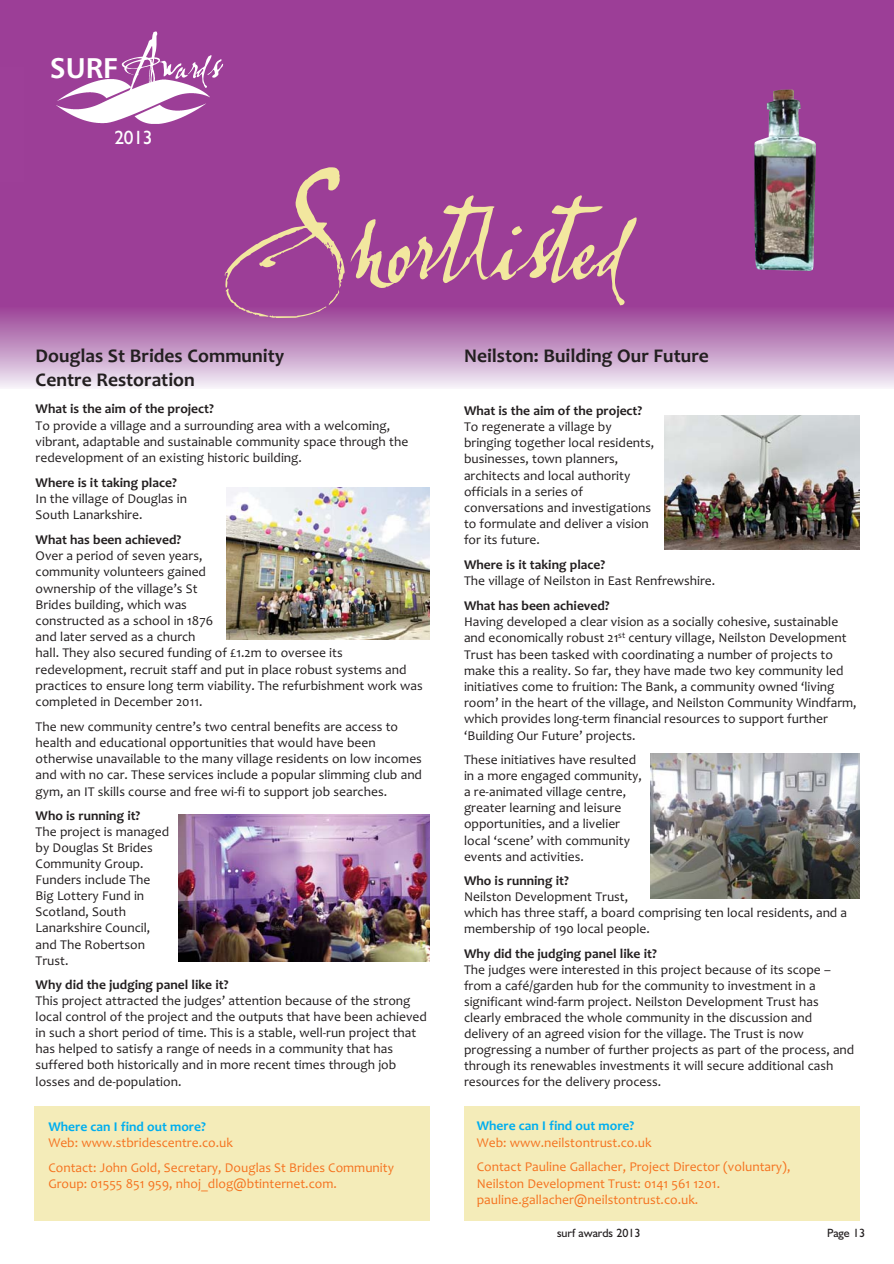
<style>
.page{position:relative;width:894px;height:1264px;background:#fff}
.page>*{position:absolute;margin:0;border:0;box-sizing:border-box;transform-origin:0 0}
.t1{font:136.8px "Lassigue D Mato";letter-spacing:-.06em;color:#f2e79f}
.t2{font:51px "Lassigue D Mato";color:#fff}
.t3{font:700 19.5px/23.4px "Candara";color:#231f20}
.t4{font:19.2px "Humanist 521 BT";color:#fff}
.t5{font:13.5px/16.2px "Candara";color:#231f20}
.t6{font:13.5px/24.8px "Candara";color:#f47421}
.t7{font:700 13.5px "Candara";color:#231f20}
.t8{font:700 13.5px "Candara";color:#00aeef}
.t9{font:12px "Humanist 521 BT";color:#231f20}
.s1{font-family:"Humanist 777 BT Bold B";font-size:28.5px}
</style>
<div class="page">
<div style="left:34px;top:1106px;width:396px;height:115px;background:#f4ecb9"></div>
<div style="left:464px;top:1106px;width:395px;height:115px;background:#f4ecb9"></div>
<div style="left:0;top:0;width:893px;height:353px;background:#9c3e97"></div>
<div style="left:0;top:307px;width:893px;height:81px;background:linear-gradient(to bottom,#994095,#f1eef6)"></div>
<svg style="left:0;top:307px;width:1px;height:81px"></svg>
<img style="left:650px;top:753px;width:209px;height:145px">
<img style="left:179px;top:815px;width:251px;height:146px">
<img style="left:226px;top:487px;width:204px;height:153px">
<img style="left:664px;top:415px;width:195px;height:134px">
<img style="left:754px;top:89px;width:61px;height:182px">
<img style="left:56px;top:79px;width:154px;height:45px">
<h2 class="t2" style="left:50px;top:30px;width:174px"><span class="s1">SURF</span>Awards</h2>
<h3 class="t4" style="left:114px;top:130px;width:40px">2013</h3>
<h1 class="t1" style="left:230px;top:150px;width:395px">Shortlisted</h1>
<h3 class="t3" style="left:36px;top:346px;width:250px">Douglas St Brides Community<br>Centre Restoration</h3>
<p class="t7" style="left:36px;top:404px;width:180px">What is the aim of the project?</p>
<p class="t5" style="left:36px;top:418px;width:374px">To provide a village and a surrounding area with a welcoming, vibrant, adaptable and sustainable community space through the redevelopment of an existing historic building.</p>
<p class="t7" style="left:36px;top:477px;width:143px">Where is it taking place?</p>
<p class="t5" style="left:36px;top:492px;width:153px">In the village of Douglas in<br>South Lanarkshire.</p>
<p class="t7" style="left:36px;top:534px;width:147px">What has been achieved?</p>
<p class="t5" style="left:36px;top:549px;width:388px">Over a period of seven years,<br>community volunteers gained<br>ownership of the village’s St<br>Brides building, which was<br>constructed as a school in 1876<br>and later served as a church<br>hall. They also secured funding of £1.2m to oversee its redevelopment, recruit staff and put in place robust systems and practices to ensure long term viability. The refurbishment work was completed in December 2011.</p>
<p class="t5" style="left:36px;top:719px;width:388px">The new community centre’s two central benefits are access to health and educational opportunities that would have been otherwise unavailable to the many village residents on low incomes and with no car. These services include a popular slimming club and gym, an IT skills course and free wi-fi to support job searches.</p>
<p class="t7" style="left:36px;top:810px;width:106px">Who is running it?</p>
<p class="t5" style="left:36px;top:825px;width:135px">The project is managed by Douglas St Brides<br>Community Group.<br>Funders include The<br>Big Lottery Fund in<br>Scotland, South<br>Lanarkshire Council, and The Robertson<br>Trust.</p>
<p class="t7" style="left:36px;top:979px;width:194px">Why did the judging panel like it?</p>
<p class="t5" style="left:36px;top:994px;width:392px">This project attracted the judges’ attention because of the strong local control of the project and the outputs that have been achieved in such a short period of time. This is a stable, well-run project that has helped to satisfy a range of needs in a community that has suffered both historically and in more recent times through job losses and de-population.</p>
<p class="t8" style="left:48px;top:1121px;width:159px">Where can I find out more?</p>
<p class="t6" style="left:48px;top:1131px;width:347px">Web: www.stbridescentre.co.uk<br>Contact: John Gold, Secretary, Douglas St Brides Community</p>
<p class="t6" style="left:48px;top:1172px;width:290px">Group: 01555 851 959, nhoj_dlog@btinternet.com.</p>
<h3 class="t3" style="left:464px;top:346px;width:246px">Neilston: Building Our Future</h3>
<p class="t7" style="left:464px;top:405px;width:180px">What is the aim of the project?</p>
<p class="t5" style="left:464px;top:420px;width:191px">To regenerate a village by bringing together local residents, businesses, town planners, architects and local authority officials in a series of conversations and investigations to formulate and deliver a vision for its future.</p>
<p class="t7" style="left:464px;top:560px;width:143px">Where is it taking place?</p>
<p class="t5" style="left:464px;top:574px;width:253px">The village of Neilston in East Renfrewshire.</p>
<p class="t7" style="left:464px;top:600px;width:147px">What has been achieved?</p>
<p class="t5" style="left:464px;top:615px;width:394px">Having developed a clear vision as a socially cohesive, sustainable and economically robust 21<sup>st</sup> century village, Neilston Development Trust has been tasked with coordinating a number of projects to make this a reality. So far, they have made two key community led initiatives come to fruition: The Bank, a community owned ‘living room’ in the heart of the village, and Neilston Community Windfarm, which provides long-term financial resources to support further ‘Building Our Future’ projects.</p>
<p class="t5" style="left:464px;top:753px;width:179px">These initiatives have resulted in a more engaged community, a re-animated village centre, greater learning and leisure opportunities, and a livelier local ‘scene’ with community events and activities.</p>
<p class="t7" style="left:464px;top:875px;width:106px">Who is running it?</p>
<p class="t5" style="left:464px;top:890px;width:384px">Neilston Development Trust,<br>which has three staff, a board comprising ten local residents, and a membership of 190 local people.</p>
<p class="t7" style="left:464px;top:948px;width:194px">Why did the judging panel like it?</p>
<p class="t5" style="left:464px;top:963px;width:391px">The judges were interested in this project because of its scope – from a café/garden hub for the community to investment in a significant wind-farm project. Neilston Development Trust has clearly embraced the whole community in the discussion and delivery of an agreed vision for the village. The Trust is now progressing a number of further projects as part of the process, and through its renewables investments it will secure additional cash resources for the delivery process.</p>
<p class="t8" style="left:476px;top:1121px;width:159px">Where can I find out more?</p>
<p class="t6" style="left:476px;top:1131px;width:315px">Web: www.neilstontrust.co.uk<br>Contact Pauline Gallacher, Project Director (voluntary),</p>
<p class="t6" style="left:476px;top:1176px;width:245px;line-height:16.2px">Neilston Development Trust: 0141 561 1201. pauline.gallacher@neilstontrust.co.uk.</p>
<p class="t9" style="left:556px;top:1228px;width:85px">surf awards 2013</p>
<p class="t9" style="left:826px;top:1228px;width:39px">Page 13</p>
</div>
